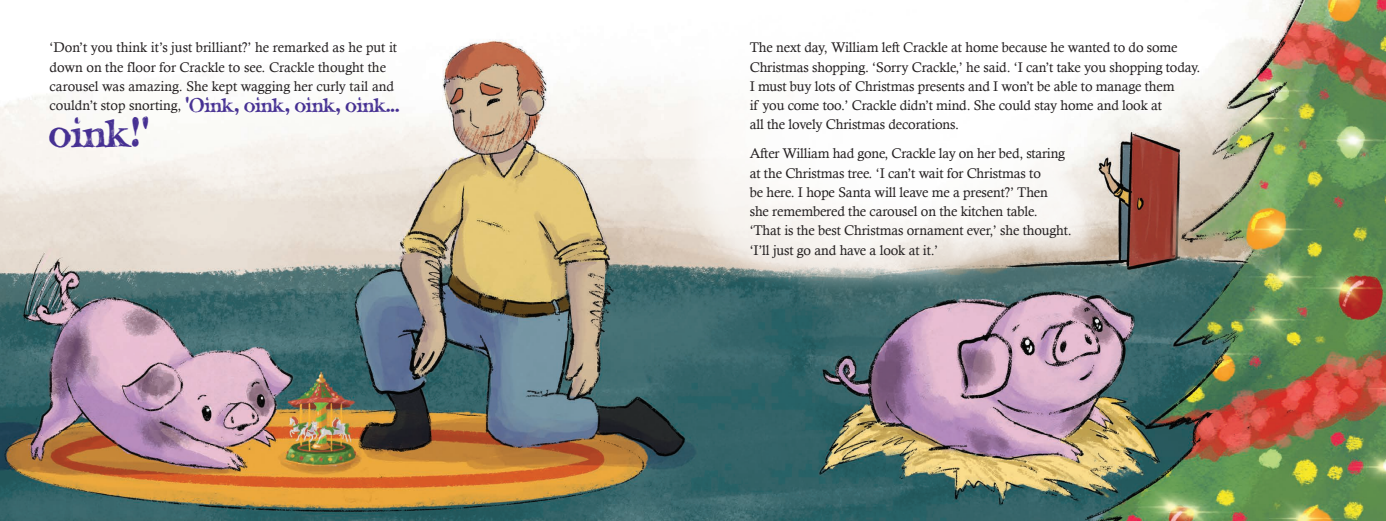
<style>
.page{position:relative;width:1386px;height:521px;background:#fff}
.page>*{position:absolute;margin:0;border:0;box-sizing:border-box;transform-origin:0 0}
.t1{font:43.75px "California Palms Serif";color:#452f92}
.t2{font:21.88px "California Palms Serif";color:#452f92}
.t3{font:14px/19.2px "Calisto";letter-spacing:-.01em;color:#231f20}
.s1{font-family:"Calisto";font-size:14px;color:#231f20}
</style>
<div class="page">
<img style="left:0;top:0;width:1386px;height:521px">
<svg style="left:665px;top:0;width:444px;height:297px"></svg>
<svg style="left:686px;top:0;width:404px;height:277px"></svg>
<p class="t3" style="left:50px;top:38px;width:349px">‘Don’t you think it’s just brilliant?’ he remarked as he put it down on the floor for Crackle to see. Crackle thought the carousel was amazing. She kept wagging her curly tail and</p>
<h2 class="t2" style="left:50px;top:96px;width:352px"><span class="s1">couldn’t stop snorting,</span> ‘Oink, oink, oink, oink...</h2>
<h1 class="t1" style="left:50px;top:114px;width:101px">oink!’</h1>
<p class="t3" style="left:750px;top:38px;width:452px">The next day, William left Crackle at home because he wanted to do some Christmas shopping. ‘Sorry Crackle,’ he said. ‘I can’t take you shopping today.<br>I must buy lots of Christmas presents and I won’t be able to manage them<br>if you come too.’ Crackle didn’t mind. She could stay home and look at<br>all the lovely Christmas decorations.</p>
<p class="t3" style="left:750px;top:144px;width:324px">After William had gone, Crackle lay on her bed, staring at the Christmas tree. ‘I can’t wait for Christmas to<br>be here. I hope Santa will leave me a present?’ Then<br>she remembered the carousel on the kitchen table. ‘That is the best Christmas ornament ever,’ she thought. ‘I’ll just go and have a look at it.’</p>
</div>
